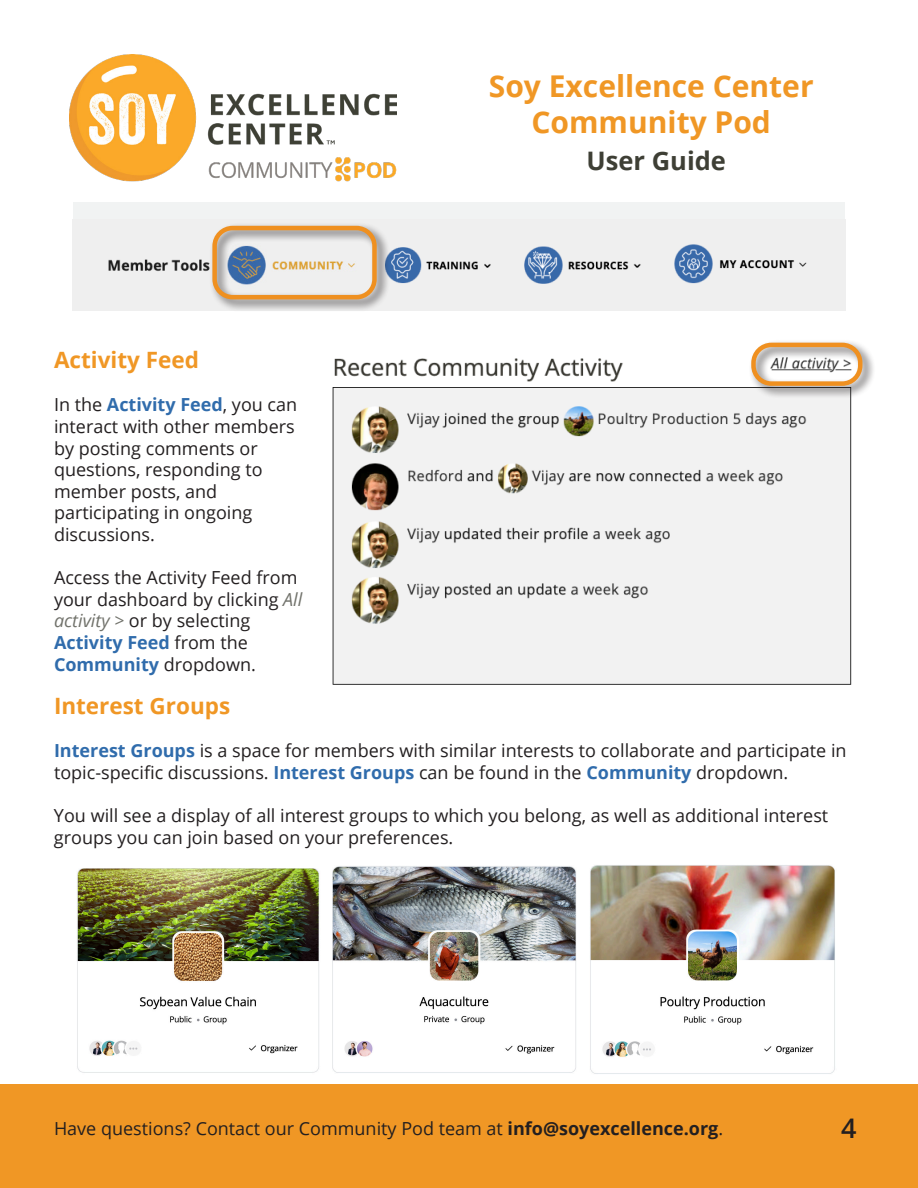
<style>
.page{position:relative;width:918px;height:1188px;background:#fff}
.page>*{position:absolute;margin:0;border:0;box-sizing:border-box;transform-origin:0 0}
.t1{font:700 30px "Open Sans";color:#f09725}
.t2{font:600 27px "Open Sans";color:#231f20}
.t3{font:700 25.5px "Open Sans";color:#3e3f35}
.t4{font:700 22.5px "Open Sans";color:#f09725}
.t5{font:18px/21.6px "Open Sans";color:#231f20}
.t6{font:700 18px "Open Sans";color:#306cac}
.s1{font-weight:700;color:#306cac}
.s2{font-style:italic;color:#71726b}
.s3{font-weight:400;color:#231f20}
.s4{font-weight:700}
</style>
<div class="page">
<img style="left:70px;top:54px;width:327px;height:128px">
<div style="left:73px;top:202px;width:148px;height:108px;background:#f1f3f3"></div>
<img style="left:108px;top:259px;width:101px;height:13px">
<div style="left:221px;top:202px;width:624px;height:108px;background:#f1f3f3"></div>
<img style="left:674px;top:244px;width:133px;height:40px">
<div style="left:209px;top:222px;width:181px;height:91px;background:#231f20;opacity:.75"></div>
<div style="left:212px;top:226px;width:165px;height:73px;border:4px solid #ef9020;border-radius:18px"></div>
<img style="left:332px;top:358px;width:520px;height:327px">
<img style="left:590px;top:865px;width:245px;height:209px">
<img style="left:77px;top:868px;width:243px;height:205px">
<img style="left:332px;top:866px;width:244px;height:207px">
<div style="left:0;top:1084px;width:918px;height:104px;background:#f09725"></div>
<div style="left:748px;top:339px;width:127px;height:60px;background:#231f20;opacity:.75"></div>
<div style="left:751px;top:343px;width:112px;height:43px;border:4px solid #ef9020;border-radius:18px"></div>
<p class="t1" style="left:489px;top:65px;width:326px">Soy Excellence Center</p>
<p class="t1" style="left:532px;top:101px;width:241px">Community Pod</p>
<p class="t3" style="left:587px;top:143px;width:141px">User Guide</p>
<p class="t4" style="left:54px;top:344px;width:146px">Activity Feed</p>
<p class="t5" style="left:54px;top:394px;width:245px">In the <span class="s1">Activity Feed</span>, you can interact with other members by posting comments or</p>
<p class="t5" style="left:54px;top:458px;width:210px">questions, responding to</p>
<p class="t5" style="left:54px;top:480px;width:165px">member posts, and</p>
<p class="t5" style="left:54px;top:502px;width:200px">participating in ongoing</p>
<p class="t5" style="left:54px;top:523px;width:102px">discussions.</p>
<p class="t5" style="left:54px;top:566px;width:250px">Access the Activity Feed from your dashboard by clicking <span class="s2">All activity &gt;</span> or by selecting</p>
<p class="t6" style="left:54px;top:630px;width:195px">Activity Feed <span class="s3">from the</span></p>
<p class="t6" style="left:54px;top:651px;width:203px">Community <span class="s3">dropdown.</span></p>
<p class="t4" style="left:54px;top:690px;width:178px">Interest Groups</p>
<p class="t5" style="left:54px;top:739px;width:794px"><span class="s1">Interest Groups</span> is a space for members with similar interests to collaborate and participate in topic-specific discussions. <span class="s1">Interest Groups</span> can be found in the <span class="s1">Community</span> dropdown.</p>
<p class="t5" style="left:54px;top:804px;width:776px">You will see a display of all interest groups to which you belong, as well as additional interest groups you can join based on your preferences.</p>
<p class="t5" style="left:54px;top:1118px;width:671px">Have questions? Contact our Community Pod team at <span class="s4">info@soyexcellence.org</span>.</p>
<p class="t2" style="left:841px;top:1110px;width:17px">4</p>
</div>
